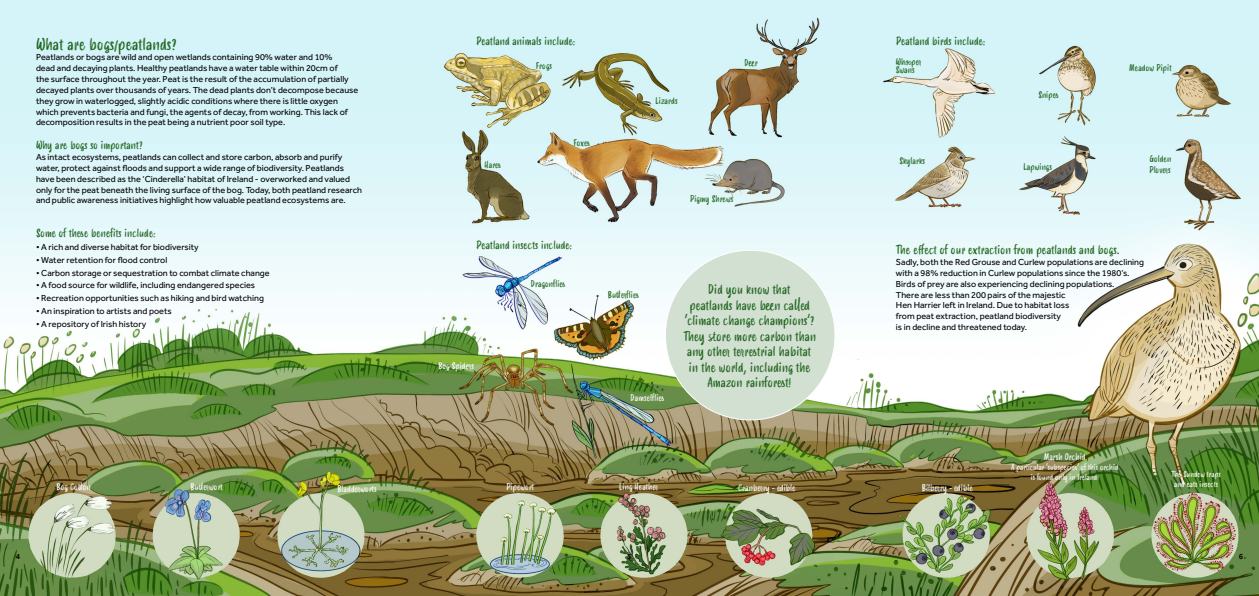
<style>
.page{position:relative;width:1259px;height:596px;background:#fff}
.page>*{position:absolute;margin:0;border:0;box-sizing:border-box;transform-origin:0 0}
.t1{font:16px "Smoothy";color:#20641d}
.t2{font:12.9px/15.4px "Smoothy";color:#20641d;text-align:center}
.t3{font:12px "Smoothy";color:#20641d}
.t4{font:11px "Smoothy";color:#20641d}
.t5{font:9px/10.8px "Effra";color:#000}
.t6{font:9px/8.8px "Smoothy";color:#20641d}
.t7{font:9px "Smoothy";color:#fff}
.t8{font:8px/9.6px "Smoothy";color:#fff;text-align:center}
.t9{font:500 8px "Effra";color:#000}
</style>
<div class="page">
<img style="left:0;top:0;width:1259px;height:595px">
<div style="left:665px;top:250px;width:170px;height:169px;background:#d2e0d2;border-radius:50%"></div>
<h1 class="t1" style="left:36px;top:32px;width:142px">What are bogs/peatlands?</h1>
<p class="t5" style="left:36px;top:52px;width:324px">Peatlands or bogs are wild and open wetlands containing 90% water and 10%<br>dead and decaying plants. Healthy peatlands have a water table within 20cm of<br>the surface throughout the year. Peat is the result of the accumulation of partially decayed plants over thousands of years. The dead plants don’t decompose because they grow in waterlogged, slightly acidic conditions where there is little oxygen which prevents bacteria and fungi, the agents of decay, from working. This lack of decomposition results in the peat being a nutrient poor soil type.</p>
<p class="t4" style="left:36px;top:137px;width:108px">Why are bogs so important?</p>
<p class="t5" style="left:36px;top:151px;width:327px">As intact ecosystems, peatlands can collect and store carbon, absorb and purify water, protect against floods and support a wide range of biodiversity. Peatlands have been described as the ‘Cinderella’ habitat of Ireland - overworked and valued only for the peat beneath the living surface of the bog. Today, both peatland research and public awareness initiatives highlight how valuable peatland ecosystems are.</p>
<p class="t4" style="left:36px;top:225px;width:121px">Some of these benefits include:</p>
<p class="t5" style="left:36px;top:241px;width:164px">• A rich and diverse habitat for biodiversity</p>
<p class="t5" style="left:36px;top:254px;width:133px">• Water retention for flood control</p>
<p class="t5" style="left:36px;top:267px;width:235px">• Carbon storage or sequestration to combat climate change</p>
<p class="t5" style="left:36px;top:280px;width:221px">• A food source for wildlife, including endangered species</p>
<p class="t5" style="left:36px;top:292px;width:229px">• Recreation opportunities such as hiking and bird watching</p>
<p class="t5" style="left:36px;top:305px;width:137px">• An inspiration to artists and poets</p>
<p class="t5" style="left:36px;top:318px;width:112px">• A repository of Irish history</p>
<p class="t4" style="left:476px;top:33px;width:101px">Peatland animals include:</p>
<p class="t4" style="left:896px;top:33px;width:91px">Peatland birds include:</p>
<p class="t6" style="left:484px;top:161px;width:18px">Hares</p>
<p class="t6" style="left:536px;top:62px;width:18px">Frogs</p>
<p class="t6" style="left:573px;top:138px;width:18px">Foxes</p>
<p class="t6" style="left:655px;top:97px;width:24px">Lizards</p>
<p class="t6" style="left:744px;top:59px;width:15px">Deer</p>
<p class="t6" style="left:690px;top:194px;width:45px">Pigmy Shrews</p>
<p class="t6" style="left:896px;top:57px;width:27px">Whooper<br>Swans</p>
<p class="t6" style="left:899px;top:157px;width:27px">Skylarks</p>
<p class="t6" style="left:1038px;top:91px;width:22px">Snipes</p>
<p class="t6" style="left:1129px;top:63px;width:44px">Meadow Pipit</p>
<p class="t6" style="left:1023px;top:163px;width:30px">Lapwings</p>
<p class="t6" style="left:1149px;top:153px;width:23px;line-height:10.8px">Golden<br>Plovers</p>
<p class="t4" style="left:476px;top:237px;width:97px">Peatland insects include:</p>
<h3 class="t3" style="left:896px;top:241px;width:225px">The effect of our extraction from peatlands and bogs.</h3>
<p class="t5" style="left:896px;top:256px;width:250px">Sadly, both the Red Grouse and Curlew populations are declining with a 98% reduction in Curlew populations since the 1980’s.<br>Birds of prey are also experiencing declining populations.<br>There are less than 200 pairs of the majestic<br>Hen Harrier left in Ireland. Due to habitat loss<br>from peat extraction, peatland biodiversity<br>is in decline and threatened today.</p>
<p class="t6" style="left:531px;top:279px;width:36px">Dragonflies</p>
<h2 class="t2" style="left:683px;top:282px;width:134px">Did you know that<br>peatlands have been called ‘climate change champions’?<br>They store more carbon than any other terrestrial habitat in the world, including the<br>Amazon rainforest!</h2>
<p class="t6" style="left:608px;top:291px;width:32px">Butterflies</p>
<p class="t7" style="left:438px;top:359px;width:37px">Bog Spiders</p>
<p class="t7" style="left:630px;top:391px;width:35px">Damselflies</p>
<p class="t7" style="left:57px;top:480px;width:36px">Bog Cotton</p>
<p class="t7" style="left:190px;top:480px;width:34px">Butterwort</p>
<p class="t7" style="left:337px;top:482px;width:41px">Bladderworts</p>
<p class="t7" style="left:506px;top:480px;width:29px">Pipewort</p>
<p class="t7" style="left:619px;top:480px;width:40px">Ling Heather</p>
<p class="t7" style="left:738px;top:481px;width:59px">Cranberry - edible</p>
<p class="t7" style="left:922px;top:481px;width:53px">Bilberry - edible</p>
<p class="t7" style="left:1043px;top:450px;width:43px">Marsh Orchid</p>
<p class="t8" style="left:1011px;top:462px;width:109px">A particular ‘subspecies’ of this orchid is found only in Ireland!</p>
<p class="t8" style="left:1171px;top:469px;width:51px">The Sundew traps and eats insects</p>
<p class="t9" style="left:16px;top:551px;width:6px">4</p>
<p class="t9" style="left:627px;top:551px;width:6px">5</p>
<p class="t9" style="left:1238px;top:551px;width:6px">6</p>
</div>
